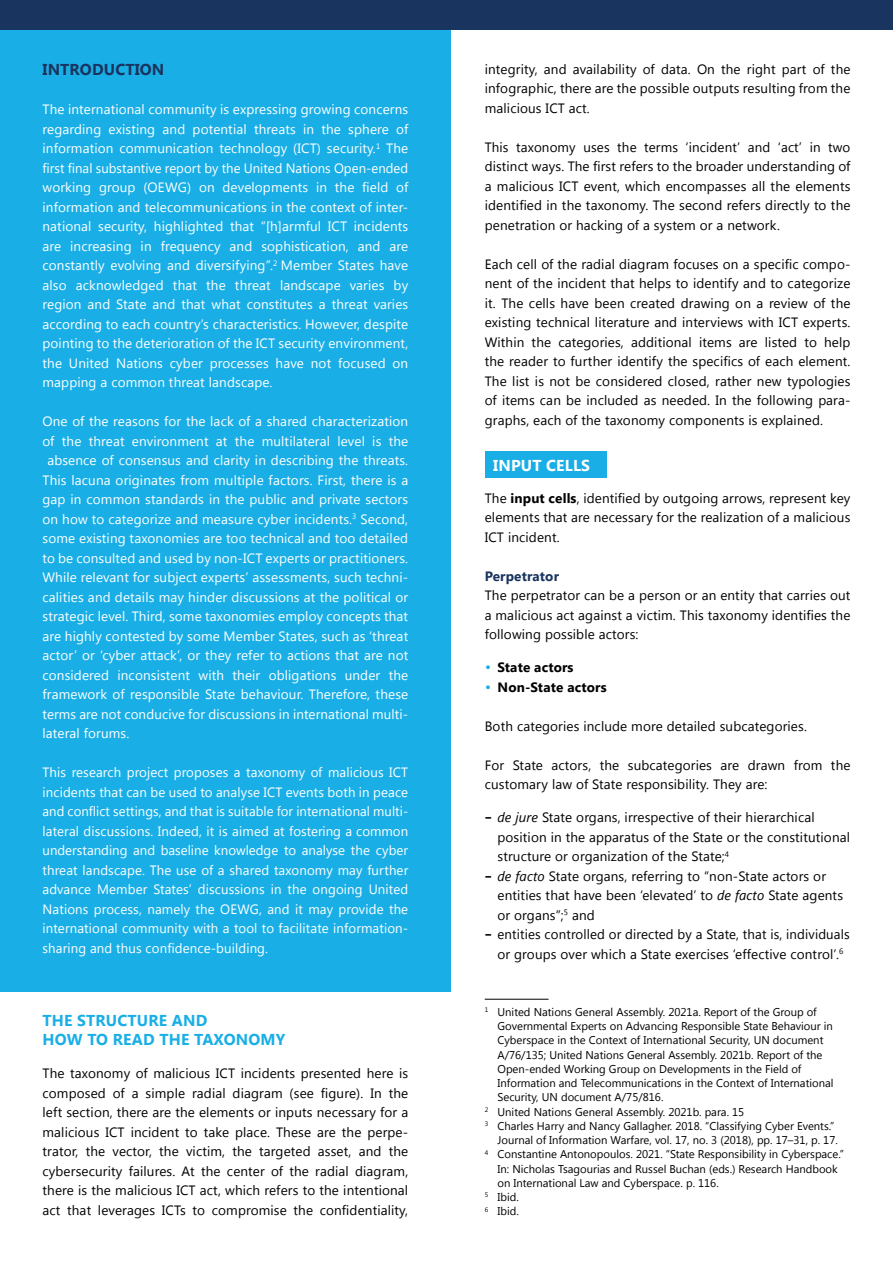
<style>
.page{position:relative;width:893px;height:1263px;background:#fff}
.page>*{position:absolute;margin:0;border:0;box-sizing:border-box;transform-origin:0 0}
.t1{font:700 15.75px/19.5px "Segoe UI";letter-spacing:.01em;color:#19afe6}
.t2{font:700 15.75px "Segoe UI";letter-spacing:.01em;color:#19345e}
.t3{font:700 15.75px "Segoe UI";letter-spacing:.01em;color:#fff}
.t4{font:13.5px/19.5px "Segoe UI";letter-spacing:.01em;color:#fff;text-align:justify}
.t5{font:13.5px/19.5px "Segoe UI";letter-spacing:.01em;color:#000;text-align:justify}
.t6{font:700 13.5px "Segoe UI";letter-spacing:.01em;color:#000}
.t7{font:700 13.5px "Segoe UI";letter-spacing:.01em;color:#19345e}
.t8{font:11.25px "Segoe UI";color:#000}
.s1{font-weight:700}
.s2{font-family:"Gotham";font-weight:500;color:#19afe6}
.s3{font-family:"Gotham";font-weight:500}
.s4{font-style:italic}
</style>
<div class="page">
<div style="left:0;top:23px;width:451px;height:969px;background:#19afe6"></div>
<div style="left:0;top:0;width:893px;height:30px;background:#19345e"></div>
<div style="left:485px;top:452px;width:121px;height:26px;background:#19afe6"></div>
<hr style="left:485px;top:999px;width:64px;height:1px;background:#000">
<p class="t2" style="left:43px;top:58px;width:123px">INTRODUCTION</p>
<p class="t4" style="left:43px;top:99px;width:367px">The international community is expressing growing concerns regarding existing and potential threats in the sphere of information communication technology (ICT) security.<sup>1</sup> The first final substantive report by the United Nations Open-ended working group (OEWG) on developments in the field of information and telecommunications in the context of inter&shy;national security, highlighted that “[h]armful ICT incidents are increasing in frequency and sophistication, and are constantly evolving and diversifying”.<sup>2</sup> Member States have also acknowledged that the threat landscape varies by region and State and that what constitutes a threat varies according to each country’s characteristics. However, despite pointing to the deterioration of the ICT security environment, the United Nations cyber processes have not focused on mapping a common threat landscape.</p>
<p class="t4" style="left:43px;top:411px;width:367px">One of the reasons for the lack of a shared characterization</p>
<p class="t4" style="left:43px;top:431px;width:367px">of the threat environment at the multilateral level is the</p>
<p class="t4" style="left:47px;top:450px;width:362px">absence of consensus and clarity in describing the threats.</p>
<p class="t4" style="left:43px;top:470px;width:367px">This lacuna originates from multiple factors. First, there is a</p>
<p class="t4" style="left:43px;top:489px;width:367px">gap in common standards in the public and private sectors</p>
<p class="t4" style="left:43px;top:509px;width:367px">on how to categorize and measure cyber incidents.<sup>3</sup> Second,</p>
<p class="t4" style="left:43px;top:528px;width:367px">some existing taxonomies are too technical and too detailed</p>
<p class="t4" style="left:43px;top:548px;width:367px">to be consulted and used by non-ICT experts or practitioners.</p>
<p class="t4" style="left:43px;top:567px;width:367px">While relevant for subject experts’ assessments, such techni-</p>
<p class="t4" style="left:43px;top:587px;width:367px">calities and details may hinder discussions at the political or</p>
<p class="t4" style="left:43px;top:606px;width:367px">strategic level. Third, some taxonomies employ concepts that</p>
<p class="t4" style="left:43px;top:626px;width:367px">are highly contested by some Member States, such as ‘threat</p>
<p class="t4" style="left:43px;top:645px;width:367px">actor’ or ‘cyber attack’, or they refer to actions that are not</p>
<p class="t4" style="left:43px;top:665px;width:367px">considered inconsistent with their obligations under the</p>
<p class="t4" style="left:43px;top:684px;width:367px">framework of responsible State behaviour. Therefore, these</p>
<p class="t4" style="left:43px;top:704px;width:367px">terms are not conducive for discussions in international multi-</p>
<p class="t4" style="left:43px;top:723px;width:88px">lateral forums.</p>
<p class="t4" style="left:43px;top:762px;width:367px">This research project proposes a taxonomy of malicious ICT incidents that can be used to analyse ICT events both in peace and conflict settings, and that is suitable for international multi&shy;lateral discussions. Indeed, it is aimed at fostering a common understanding and baseline knowledge to analyse the cyber threat landscape. The use of a shared taxonomy may further advance Member States’ discussions in the ongoing United Nations process, namely the OEWG, and it may provide the international community with a tool to facilitate information&shy;sharing and thus confidence-building.</p>
<p class="t1" style="left:43px;top:1010px;width:244px">THE STRUCTURE AND<br>HOW TO READ THE TAXONOMY</p>
<p class="t5" style="left:43px;top:1063px;width:367px">The taxonomy of malicious ICT incidents presented here is composed of a simple radial diagram (see figure). In the left section, there are the elements or inputs necessary for a malicious ICT incident to take place. These are the perpe&shy;trator, the vector, the victim, the targeted asset, and the cybersecurity failures. At the center of the radial diagram, there is the malicious ICT act, which refers to the intentional act that leverages ICTs to compromise the confidentiality,</p>
<p class="t5" style="left:485px;top:58px;width:367px">integrity, and availability of data. On the right part of the infographic, there are the possible outputs resulting from the malicious ICT act.</p>
<p class="t5" style="left:485px;top:136px;width:367px">This taxonomy uses the terms ‘incident’ and ‘act’ in two distinct ways. The first refers to the broader understanding of a malicious ICT event, which encompasses all the elements identified in the taxonomy. The second refers directly to the penetration or hacking of a system or a network.</p>
<p class="t5" style="left:485px;top:253px;width:367px">Each cell of the radial diagram focuses on a specific compo&shy;nent of the incident that helps to identify and to categorize it. The cells have been created drawing on a review of the existing technical literature and interviews with ICT experts.<br>Within the categories, additional items are listed to help the reader to further identify the specifics of each element.<br>The list is not be considered closed, rather new typologies of items can be included as needed. In the following para&shy;graphs, each of the taxonomy components is explained.</p>
<p class="t3" style="left:493px;top:454px;width:98px">INPUT CELLS</p>
<p class="t5" style="left:485px;top:487px;width:367px">The <span class="s1">input cells</span>, identified by outgoing arrows, represent key elements that are necessary for the realization of a malicious ICT incident.</p>
<p class="t7" style="left:485px;top:566px;width:76px">Perpetrator</p>
<p class="t5" style="left:485px;top:585px;width:367px">The perpetrator can be a person or an entity that carries out a malicious act against a victim. This taxonomy identifies the following possible actors:</p>
<p class="t6" style="left:485px;top:658px;width:90px"><span class="s2">•</span> State actors</p>
<p class="t6" style="left:485px;top:677px;width:123px"><span class="s2">•</span> Non-State actors</p>
<p class="t5" style="left:485px;top:715px;width:324px">Both categories include more detailed subcategories.</p>
<p class="t5" style="left:485px;top:754px;width:367px">For State actors, the subcategories are drawn from the customary law of State responsibility. They are:</p>
<p class="t5" style="left:497px;top:807px;width:354px;text-align:left;text-indent:-13px"><span class="s3">–</span> <span class="s4">de jure</span> State organs, irrespective of their hierarchical position in the apparatus of the State or the constitutional structure or organization of the State;<sup>4</sup></p>
<p class="t5" style="left:497px;top:865px;width:347px;text-align:left;text-indent:-13px"><span class="s3">–</span> <span class="s4">de facto</span> State organs, referring to “non-State actors or entities that have been ‘elevated’ to <span class="s4">de facto</span> State agents or organs”;<sup>5</sup> and</p>
<p class="t5" style="left:485px;top:924px;width:366px;text-align:center"><span class="s3">–</span> entities controlled or directed by a State, that is, individuals or groups over which a State exercises ‘effective control’.<sup>6</sup></p>
<p class="t8" style="left:485px;top:1004px;width:333px"><sup>1</sup> United Nations General Assembly. 2021a. Report of the Group of</p>
<p class="t8" style="left:497px;top:1018px;width:337px">Governmental Experts on Advancing Responsible State Behaviour in</p>
<p class="t8" style="left:497px;top:1032px;width:327px">Cyberspace in the Context of International Security, UN document</p>
<p class="t8" style="left:497px;top:1047px;width:326px">A/76/135; United Nations General Assembly. 2021b. Report of the</p>
<p class="t8" style="left:497px;top:1061px;width:305px">Open-ended Working Group on Developments in the Field of</p>
<p class="t8" style="left:497px;top:1075px;width:338px">Information and Telecommunications in the Context of International</p>
<p class="t8" style="left:497px;top:1089px;width:167px">Security, UN document A/75/816.</p>
<p class="t8" style="left:485px;top:1104px;width:261px"><sup>2</sup> United Nations General Assembly. 2021b. para. 15</p>
<p class="t8" style="left:485px;top:1118px;width:351px"><sup>3</sup> Charles Harry and Nancy Gallagher. 2018. “Classifying Cyber Events.”</p>
<p class="t8" style="left:497px;top:1132px;width:342px">Journal of Information Warfare, vol. 17, no. 3 (2018), pp. 17–31, p. 17.</p>
<p class="t8" style="left:485px;top:1146px;width:361px"><sup>4</sup> Constantine Antonopoulos. 2021. “State Responsibility in Cyberspace.”</p>
<p class="t8" style="left:497px;top:1161px;width:342px">In: Nicholas Tsagourias and Russel Buchan (eds.) Research Handbook</p>
<p class="t8" style="left:497px;top:1175px;width:223px">on International Law and Cyberspace. p. 116.</p>
<p class="t8" style="left:485px;top:1189px;width:36px"><sup>5</sup> Ibid.</p>
<p class="t8" style="left:485px;top:1203px;width:36px"><sup>6</sup> Ibid.</p>
</div>
